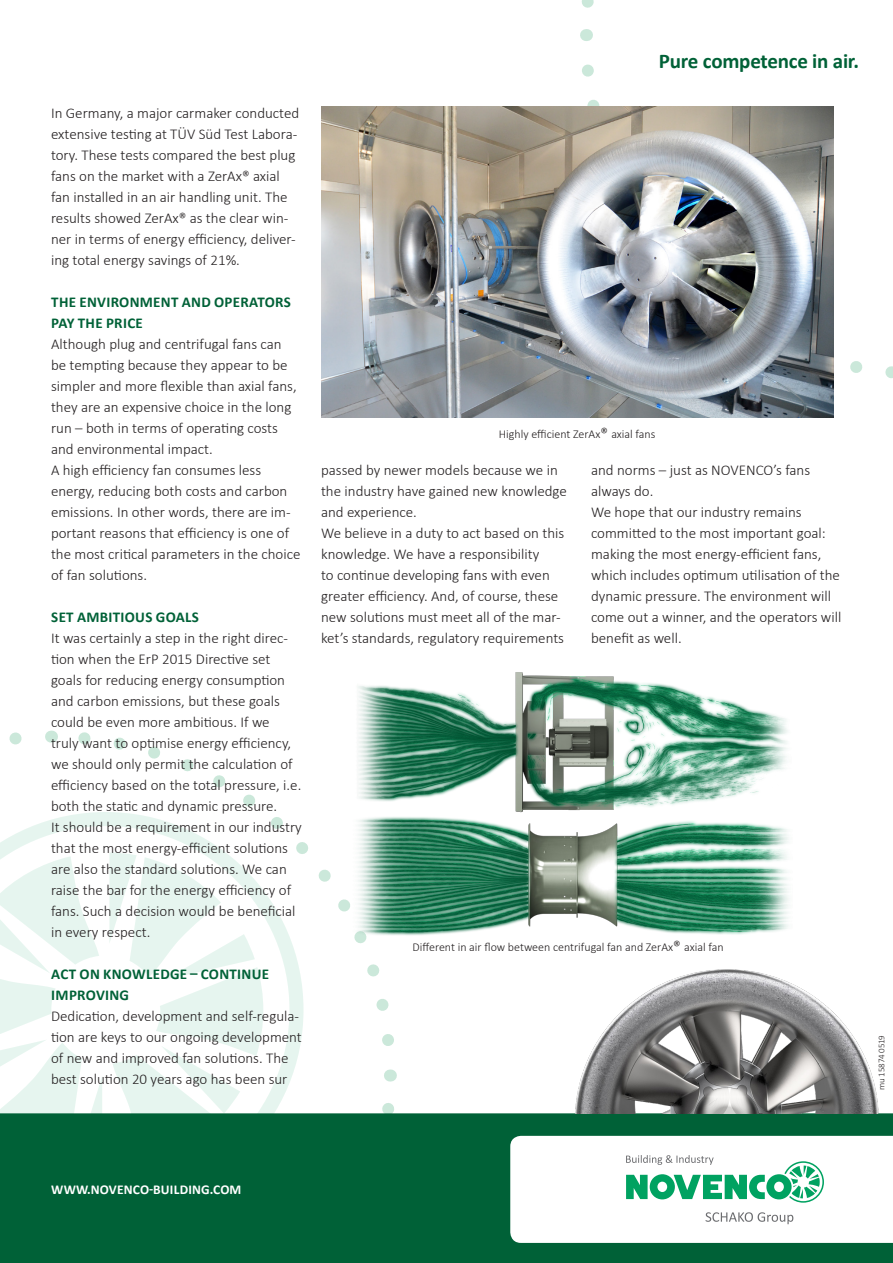
<style>
.page{position:relative;width:893px;height:1263px;background:#fff}
.page>*{position:absolute;margin:0;border:0;box-sizing:border-box;transform-origin:0 0}
.t1{font:700 21px "Calibri";letter-spacing:-.01em;color:#006137}
.t2{font:300 15px/21px "Calibri";color:#231f20}
.t3{font:700 15px/21px "Calibri";letter-spacing:.02em;color:#006137}
.t4{font:700 13.5px "Calibri";letter-spacing:.015em;color:#fff}
.t5{font:300 12px "Calibri";color:#231f20}
.Footnote{font:300 9px "Calibri";letter-spacing:-.02em;color:#231f20}
.s1{font-size:15px}
</style>
<div class="page">
<svg style="left:113px;top:1053px;width:144px;height:28px"></svg>
<svg style="left:119px;top:1081px;width:275px;height:32px"></svg>
<svg style="left:102px;top:737px;width:292px;height:316px"></svg>
<svg style="left:390px;top:1069px;width:1px;height:12px"></svg>
<svg style="left:0;top:730px;width:102px;height:383px"></svg>
<div style="left:0;top:1113px;width:893px;height:150px;background:#006137"></div>
<svg style="left:510px;top:1128px;width:383px;height:115px"></svg>
<svg style="left:582px;top:64px;width:311px;height:317px"></svg>
<svg style="left:580px;top:0;width:14px;height:41px"></svg>
<svg style="left:892px;top:368px;width:1px;height:12px"></svg>
<img style="left:345px;top:672px;width:443px;height:146px">
<img style="left:346px;top:814px;width:443px;height:132px">
<img style="left:321px;top:106px;width:512px;height:312px">
<img style="left:575px;top:969px;width:304px;height:144px">
<p class="t2" style="left:51px;top:102px;width:250px">In Germany, a major carmaker conducted extensive testing at TÜV Süd Test Labora&shy;tory. These tests compared the best plug fans on the market with a ZerAx® axial fan installed in an air handling unit. The results showed ZerAx® as the clear win&shy;ner in terms of energy efficiency, deliver&shy;ing total energy savings of 21%.</p>
<p class="t3" style="left:51px;top:291px;width:241px">THE ENVIRONMENT AND OPERATORS<br>PAY THE PRICE</p>
<p class="t2" style="left:51px;top:333px;width:247px">Although plug and centrifugal fans can be tempting because they appear to be simpler and more flexible than axial fans, they are an expensive choice in the long run – both in terms of operating costs and environmental impact.</p>
<p class="t2" style="left:51px;top:459px;width:251px">A high efficiency fan consumes less energy, reducing both costs and carbon emissions. In other words, there are im&shy;portant reasons that efficiency is one of the most critical parameters in the choice of fan solutions.</p>
<p class="t3" style="left:51px;top:606px;width:149px">SET AMBITIOUS GOALS</p>
<p class="t2" style="left:51px;top:627px;width:252px">It was certainly a step in the right direc&shy;tion when the ErP 2015 Directive set goals for reducing energy consumption and carbon emissions, but these goals could be even more ambitious. If we<br>truly want to optimise energy efficiency, we should only permit the calculation of efficiency based on the total pressure, i.e. both the static and dynamic pressure.</p>
<p class="t2" style="left:51px;top:816px;width:252px">It should be a requirement in our industry that the most energy-efficient solutions are also the standard solutions. We can raise the bar for the energy efficiency of fans. Such a decision would be beneficial in every respect.</p>
<p class="t3" style="left:51px;top:963px;width:219px">ACT ON KNOWLEDGE – CONTINUE<br>IMPROVING</p>
<p class="t2" style="left:51px;top:1005px;width:252px">Dedication, development and self-regula&shy;tion are keys to our ongoing development of new and improved fan solutions. The best solution 20 years ago has been sur</p>
<p class="t1" style="left:659px;top:46px;width:202px">Pure competence in air.</p>
<p class="t5" style="left:499px;top:426px;width:158px">Highly efficient ZerAx<span class="s1">®</span> axial fans</p>
<p class="t2" style="left:321px;top:459px;width:247px">passed by newer models because we in the industry have gained new knowledge and experience.</p>
<p class="t2" style="left:321px;top:522px;width:245px">We believe in a duty to act based on this knowledge. We have a responsibility<br>to continue developing fans with even greater efficiency. And, of course, these new solutions must meet all of the mar&shy;ket’s standards, regulatory requirements</p>
<p class="t2" style="left:591px;top:459px;width:221px">and norms – just as NOVENCO’s fans always do.</p>
<p class="t2" style="left:591px;top:501px;width:252px">We hope that our industry remains committed to the most important goal: making the most energy-efficient fans, which includes optimum utilisation of the dynamic pressure. The environment will come out a winner, and the operators will benefit as well.</p>
<p class="t5" style="left:413px;top:939px;width:312px">Different in air flow between centrifugal fan and ZerAx<span class="s1">®</span> axial fan</p>
<p class="Footnote" style="left:876px;top:1090px;width:56px;rotate:-90deg">mu 15874 0519</p>
<p class="t4" style="left:51px;top:1180px;width:192px">WWW.NOVENCO-BUILDING.COM</p>
</div>
